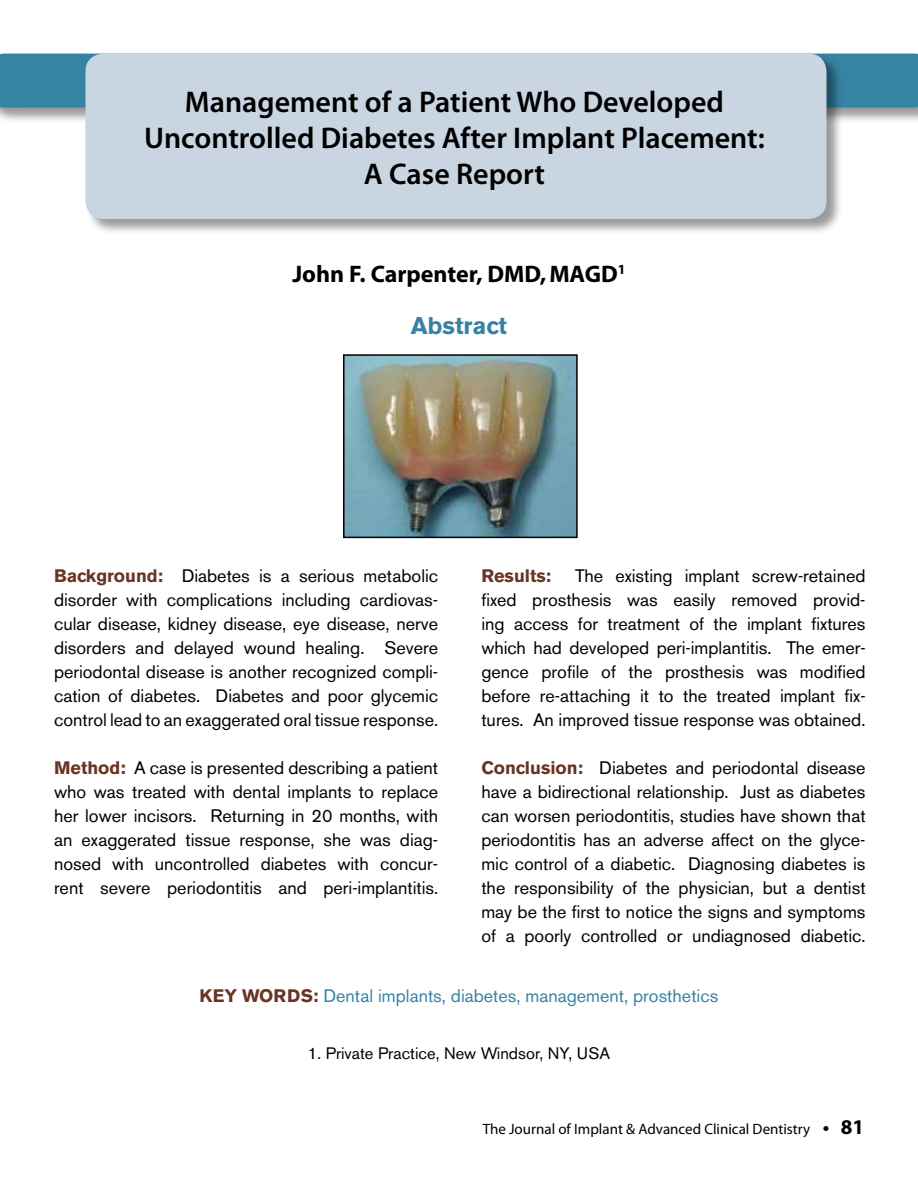
<style>
.page{position:relative;width:918px;height:1188px;background:#fff}
.page>*{position:absolute;margin:0;border:0;box-sizing:border-box;transform-origin:0 0}
.t1{font:600 30px/36px "Myriad Pro";color:#000;text-align:center}
.t2{font:700 24px "Myriad Pro";color:#000}
.t3{font:700 24px "Akzidenz Grotesk BE";color:#3683a4}
.t4{font:18px/24px "Akzidenz Grotesk BE";color:#000;text-align:justify}
.t5{font:18px "Akzidenz Grotesk BE";color:#3683a4}
.t6{font:700 18px "Akzidenz Grotesk BE";color:#6a3423}
.t7{font:16.5px "Akzidenz Grotesk BE";color:#000}
.t8{font:15px "Myriad Pro";color:#000}
.s1{font-weight:700;color:#6a3423}
.s2{font-weight:600;font-size:21px}
.s3{font-weight:700;font-size:21px}
</style>
<div class="page">
<div style="left:0;top:53px;width:918px;height:71px;background:#000;opacity:.4"></div>
<div style="left:0;top:54px;width:918px;height:54px;background:#3683a4"></div>
<div style="left:85px;top:53px;width:758px;height:182px;background:#000;opacity:.4"></div>
<div style="left:86px;top:54px;width:740px;height:165px;background:#c9d5e0;border-radius:18px"></div>
<img style="left:346px;top:357px;width:229px;height:178px">
<div style="left:343px;top:354px;width:235px;height:184px;border:2px solid #000"></div>
<h1 class="t1" style="left:144px;top:83px;width:622px">Management of a Patient Who Developed<br>Uncontrolled Diabetes After Implant Placement:<br>A Case Report</h1>
<h2 class="t2" style="left:292px;top:259px;width:335px">John F. Carpenter, DMD,MAGD<sup>1</sup></h2>
<h2 class="t3" style="left:411px;top:312px;width:97px">Abstract</h2>
<p class="t4" style="left:54px;top:564px;width:386px"><span class="s1">Background:</span> Diabetes is a serious metabolic disorder with complications including cardiovas&shy;cular disease, kidney disease, eye disease, nerve disorders and delayed wound healing. Severe periodontal disease is another recognized compli&shy;cation of diabetes. Diabetes and poor glycemic control lead to an exaggerated oral tissue response.</p>
<p class="t4" style="left:54px;top:756px;width:386px"><span class="s1">Method:</span> A case is presented describing a patient who was treated with dental implants to replace her lower incisors. Returning in 20 months, with an exaggerated tissue response, she was diag&shy;nosed with uncontrolled diabetes with concur&shy;rent severe periodontitis and peri-implantitis.</p>
<p class="t4" style="left:481px;top:564px;width:386px;text-indent:94px">The existing implant screw-retained fixed prosthesis was easily removed provid&shy;ing access for treatment of the implant fixtures which had developed peri-implantitis. The emer&shy;gence profile of the prosthesis was modified before re-attaching it to the treated implant fix&shy;tures. An improved tissue response was obtained.</p>
<p class="t4" style="left:481px;top:756px;width:386px"><span class="s1">Conclusion:</span> Diabetes and periodontal disease have a bidirectional relationship. Just as diabetes can worsen periodontitis, studies have shown that periodontitis has an adverse affect on the glyce&shy;mic control of a diabetic. Diagnosing diabetes is the responsibility of the physician, but a dentist may be the first to notice the signs and symptoms of a poorly controlled or undiagnosed diabetic.</p>
<p class="t6" style="left:481px;top:565px;width:71px">Results:</p>
<p class="t5" style="left:200px;top:985px;width:520px"><span class="s1">KEY WORDS:</span> Dental implants, diabetes, management, prosthetics</p>
<p class="t7" style="left:308px;top:1043px;width:304px">1. Private Practice, New Windsor, NY, USA</p>
<p class="t8" style="left:483px;top:1120px;width:383px">The Journal of Implant &amp; Advanced Clinical Dentistry <span class="s2">•</span> <span class="s3">81</span></p>
</div>
